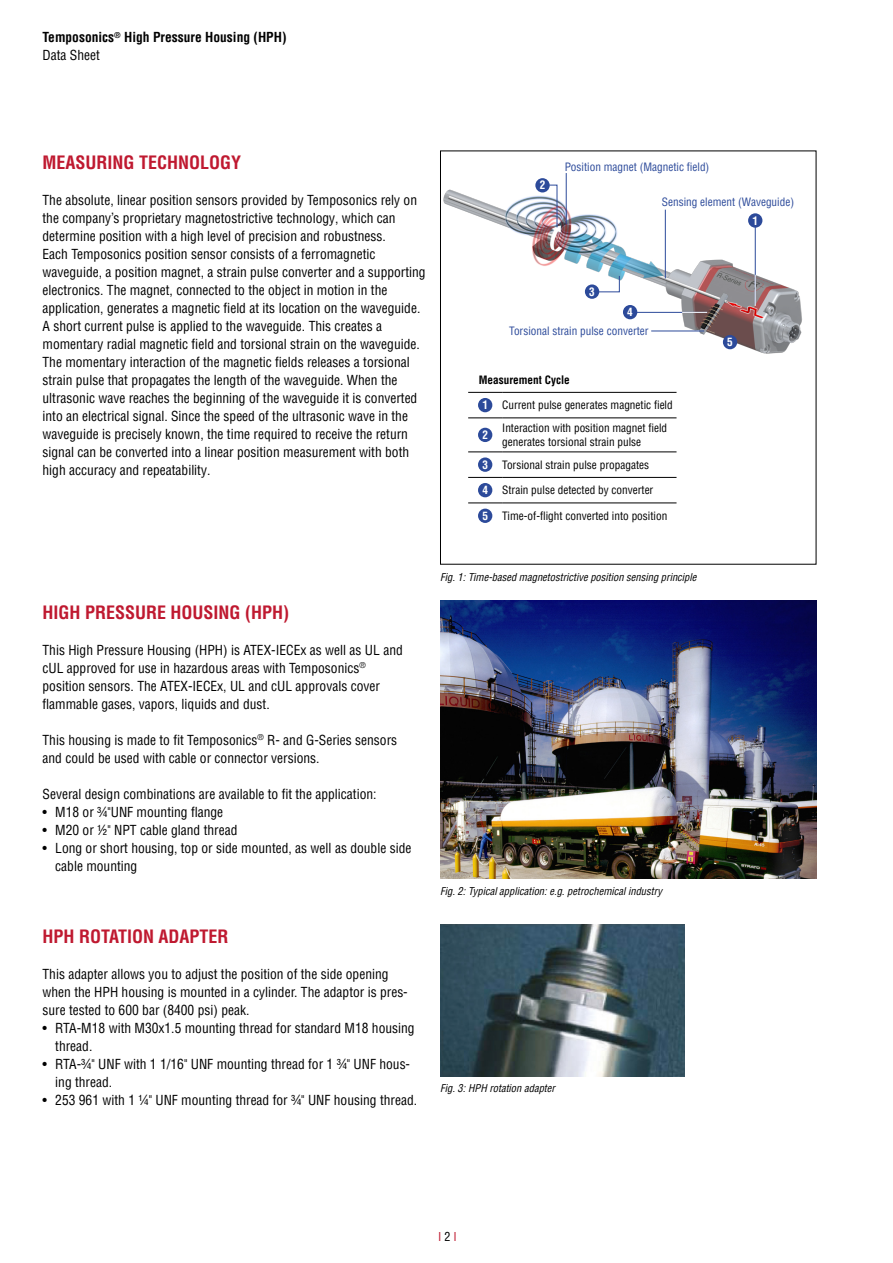
<style>
.page{position:relative;width:893px;height:1263px;background:#fff}
.page>*{position:absolute;margin:0;border:0;box-sizing:border-box;transform-origin:0 0}
.t1{font:700 condensed 18px "Helvetica LT Pro";color:#bf1930}
.t2{font:condensed 13.5px/18px "Helvetica LT Pro";color:#000}
.t3{font:700 condensed 13.5px/18px "Helvetica LT Pro";color:#000}
.t4{font:condensed 12px "Helvetica LT Pro";color:#bf1930}
.t5{font:condensed 11.25px/13.5px "Helvetica LT Pro";color:#000}
.t6{font:condensed 11.25px "Helvetica LT Pro";color:#2c4a9a}
.t7{font:700 condensed 11.25px "Helvetica LT Pro";color:#000}
.t8{font:700 condensed 11.25px "Helvetica LT Pro";color:#fff}
.t9{font:italic condensed 10.5px "Helvetica LT Pro";color:#000}
.s1{font-weight:400}
.s2{color:#000}
</style>
<div class="page">
<img style="left:441px;top:601px;width:375px;height:278px">
<img style="left:440px;top:183px;width:362px;height:189px">
<div style="left:623px;top:305px;width:14px;height:14px;background:#2c4a9a;border-radius:50%"></div>
<div style="left:723px;top:335px;width:14px;height:14px;background:#2c4a9a;border-radius:50%"></div>
<hr style="left:665px;top:210px;width:1px;height:68px;background:#2c4a9a">
<svg style="left:596px;top:276px;width:24px;height:16px"></svg>
<hr style="left:636px;top:312px;width:71px;height:1px;background:#2c4a9a">
<hr style="left:566px;top:173px;width:1px;height:51px;background:#2c4a9a">
<hr style="left:651px;top:331px;width:53px;height:1px;background:#2c4a9a">
<div style="left:585px;top:284px;width:14px;height:15px;background:#2c4a9a;border-radius:50%"></div>
<div style="left:748px;top:213px;width:14px;height:15px;background:#2c4a9a;border-radius:50%"></div>
<hr style="left:755px;top:226px;width:1px;height:79px;background:#2c4a9a">
<hr style="left:755px;top:275px;width:1px;height:31px;background:#fff">
<hr style="left:468px;top:418px;width:34px;height:1px;background:#000">
<hr style="left:502px;top:418px;width:174px;height:1px;background:#000">
<hr style="left:468px;top:452px;width:34px;height:1px;background:#000">
<hr style="left:502px;top:452px;width:174px;height:1px;background:#000">
<hr style="left:468px;top:477px;width:34px;height:1px;background:#000">
<hr style="left:502px;top:477px;width:174px;height:1px;background:#000">
<hr style="left:468px;top:392px;width:34px;height:1px;background:#000">
<hr style="left:502px;top:392px;width:174px;height:1px;background:#000">
<hr style="left:468px;top:503px;width:34px;height:1px;background:#000">
<hr style="left:502px;top:503px;width:174px;height:1px;background:#000">
<div style="left:478px;top:398px;width:14px;height:14px;background:#2c4a9a;border-radius:50%"></div>
<div style="left:478px;top:428px;width:14px;height:14px;background:#2c4a9a;border-radius:50%"></div>
<div style="left:478px;top:457px;width:14px;height:15px;background:#2c4a9a;border-radius:50%"></div>
<div style="left:478px;top:483px;width:14px;height:14px;background:#2c4a9a;border-radius:50%"></div>
<div style="left:478px;top:509px;width:14px;height:14px;background:#2c4a9a;border-radius:50%"></div>
<div style="left:535px;top:178px;width:15px;height:14px;background:#2c4a9a;border-radius:50%"></div>
<svg style="left:549px;top:185px;width:8px;height:43px"></svg>
<svg style="left:682px;top:312px;width:25px;height:1px"></svg>
<img style="left:440px;top:925px;width:245px;height:151px">
<p class="t3" style="left:43px;top:28px;width:245px">Temposonics<sup>®</sup> High Pressure Housing (HPH)<br><span class="s1">Data Sheet</span></p>
<p class="t1" style="left:43px;top:150px;width:200px">MEASURING TECHNOLOGY</p>
<p class="t2" style="left:43px;top:191px;width:385px">The absolute, linear position sensors provided by Temposonics rely on the company’s proprietary magnetostrictive technology, which can determine position with a high level of precision and robustness.<br>Each Temposonics position sensor consists of a ferromagnetic waveguide, a position magnet, a strain pulse converter and a supporting electronics. The magnet, connected to the object in motion in the application, generates a magnetic field at its location on the waveguide.<br>A short current pulse is applied to the waveguide. This creates a momentary radial magnetic field and torsional strain on the waveguide.<br>The momentary interaction of the magnetic fields releases a torsional strain pulse that propagates the length of the waveguide. When the ultrasonic wave reaches the beginning of the waveguide it is converted into an electrical signal. Since the speed of the ultrasonic wave in the waveguide is precisely known, the time required to receive the return signal can be converted into a linear position measurement with both high accuracy and repeatability.</p>
<p class="t8" style="left:540px;top:178px;width:7px">2</p>
<p class="t6" style="left:565px;top:160px;width:146px">Position magnet (Magnetic field)</p>
<p class="t6" style="left:662px;top:195px;width:134px">Sensing element (Waveguide)</p>
<p class="t8" style="left:752px;top:213px;width:7px">1</p>
<p class="t8" style="left:589px;top:284px;width:7px">3</p>
<p class="t8" style="left:627px;top:305px;width:7px">4</p>
<p class="t6" style="left:509px;top:324px;width:141px">Torsional strain pulse converter</p>
<p class="t7" style="left:479px;top:372px;width:92px">Measurement Cycle</p>
<p class="t8" style="left:482px;top:398px;width:7px">1</p>
<p class="t5" style="left:502px;top:398px;width:172px">Current pulse generates magnetic field</p>
<p class="t8" style="left:482px;top:427px;width:7px">2</p>
<p class="t5" style="left:502px;top:421px;width:166px">Interaction with position magnet field generates torsional strain pulse</p>
<p class="t8" style="left:482px;top:457px;width:7px">3</p>
<p class="t5" style="left:502px;top:458px;width:148px">Torsional strain pulse propagates</p>
<p class="t8" style="left:482px;top:483px;width:7px">4</p>
<p class="t5" style="left:502px;top:483px;width:153px">Strain pulse detected by converter</p>
<p class="t8" style="left:482px;top:508px;width:7px">5</p>
<p class="t5" style="left:502px;top:509px;width:167px">Time-of-flight converted into position</p>
<p class="t8" style="left:727px;top:335px;width:7px">5</p>
<p class="t1" style="left:43px;top:600px;width:248px">HIGH PRESSURE HOUSING (HPH)</p>
<p class="t2" style="left:43px;top:641px;width:362px">This High Pressure Housing (HPH) is ATEX-IECEx as well as UL and cUL approved for use in hazardous areas with Temposonics<sup>®</sup></p>
<p class="t2" style="left:43px;top:677px;width:339px">position sensors. The ATEX-IECEx, UL and cUL approvals cover flammable gases, vapors, liquids and dust.</p>
<p class="t2" style="left:43px;top:731px;width:356px">This housing is made to fit Temposonics<sup>®</sup> R- and G-Series sensors and could be used with cable or connector versions.</p>
<p class="t2" style="left:43px;top:785px;width:335px">Several design combinations are available to fit the application:</p>
<p class="t2" style="left:43px;top:803px;width:182px">• M18 or ¾"UNF mounting flange</p>
<p class="t2" style="left:43px;top:821px;width:196px">• M20 or ½" NPT cable gland thread</p>
<p class="t2" style="left:55px;top:839px;width:358px;text-indent:-13px">• Long or short housing, top or side mounted, as well as double side cable mounting</p>
<p class="t1" style="left:43px;top:924px;width:188px">HPH ROTATION ADAPTER</p>
<p class="t2" style="left:43px;top:965px;width:367px">This adapter allows you to adjust the position of the side opening when the HPH housing is mounted in a cylinder. The adaptor is pres&shy;sure tested to 600 bar (8400 psi) peak.</p>
<p class="t2" style="left:55px;top:1019px;width:361px;text-indent:-13px">• RTA-M18 with M30x1.5 mounting thread for standard M18 housing thread.</p>
<p class="t2" style="left:55px;top:1055px;width:356px;text-indent:-13px">• RTA-¾" UNF with 1 1/16" UNF mounting thread for 1 ¾" UNF hous&shy;ing thread.</p>
<p class="t2" style="left:43px;top:1091px;width:376px">• 253 961 with 1 ¼" UNF mounting thread for ¾" UNF housing thread.</p>
<p class="t9" style="left:440px;top:570px;width:258px">Fig. 1: Time-based magnetostrictive position sensing principle</p>
<p class="t9" style="left:440px;top:884px;width:224px">Fig. 2: Typical application: e.g. petrochemical industry</p>
<p class="t9" style="left:440px;top:1082px;width:116px">Fig. 3: HPH rotation adapter</p>
<p class="t4" style="left:438px;top:1229px;width:20px">I <span class="s2">2</span> I</p>
</div>
